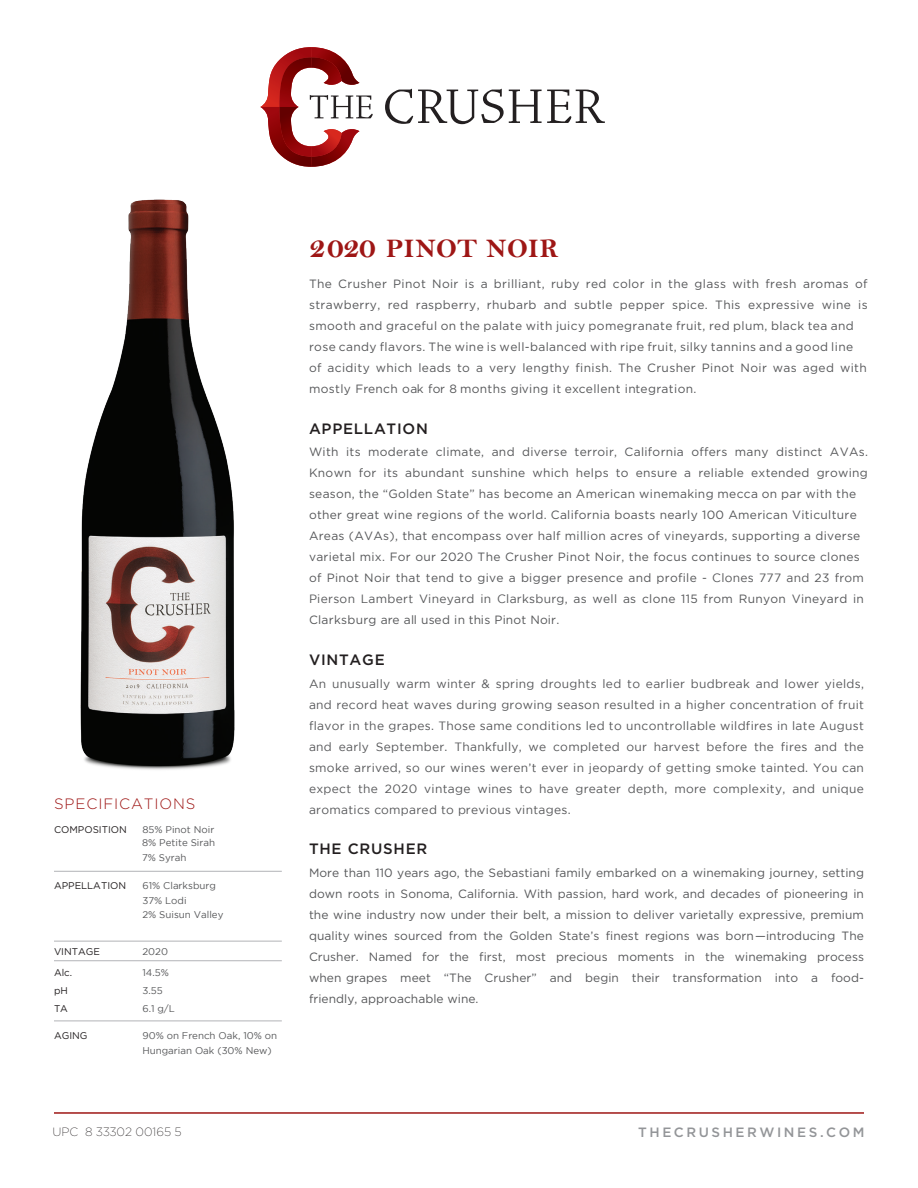
<style>
.page{position:relative;width:918px;height:1188px;background:#fff}
.page>*{position:absolute;margin:0;border:0;box-sizing:border-box;transform-origin:0 0}
.t1{font:27px "Bell MT Bold";letter-spacing:.005em;color:#9e1615}
.t2{font:500 15px "Gotham";letter-spacing:.05em;color:#231f20}
.t3{font:300 15px "Gotham";letter-spacing:.06em;color:#9e1615}
.t4{font:500 13.5px "Gotham";letter-spacing:.19em;color:#939598}
.t5{font:12px/21px "Gotham";letter-spacing:.025em;color:#57585a}
.t6{font:200 12px "Gotham";color:#231f20}
.t7{font:9.75px/15px "Gotham";color:#57585a}
.t8{font:9.75px "Gotham";color:#231f20}
.s1{font-size:31.5px}
</style>
<div class="page">
<img style="left:80px;top:199px;width:155px;height:571px">
<svg style="left:385px;top:89px;width:220px;height:35px"></svg>
<svg style="left:260px;top:47px;width:113px;height:120px"></svg>
<hr style="left:54px;top:1112px;width:810px;height:2px;background:#9e1615">
<hr style="left:54px;top:960px;width:228px;height:1px;background:#b2b3b7">
<hr style="left:54px;top:1021px;width:228px;height:1px;background:#b2b3b7">
<hr style="left:54px;top:871px;width:228px;height:1px;background:#b2b3b7">
<hr style="left:54px;top:941px;width:228px;height:1px;background:#b2b3b7">
<p class="t3" style="left:54px;top:794px;width:143px">SPECIFICATIONS</p>
<p class="t8" style="left:54px;top:824px;width:74px">COMPOSITION</p>
<p class="t7" style="left:142px;top:823px;width:75px;line-height:12.8px">85% Pinot Noir<br>8% Petite Sirah</p>
<p class="t7" style="left:142px;top:850px;width:46px">7% Syrah</p>
<p class="t8" style="left:54px;top:880px;width:74px">APPELLATION</p>
<p class="t7" style="left:142px;top:878px;width:75px">61% Clarksburg<br>37% Lodi</p>
<p class="t7" style="left:142px;top:906px;width:83px">2% Suisun Valley</p>
<p class="t8" style="left:54px;top:946px;width:48px">VINTAGE</p>
<p class="t7" style="left:142px;top:944px;width:27px">2020</p>
<p class="t8" style="left:54px;top:967px;width:20px">Alc.</p>
<p class="t7" style="left:142px;top:965px;width:28px">14.5%</p>
<p class="t8" style="left:54px;top:985px;width:15px">pH</p>
<p class="t7" style="left:142px;top:983px;width:22px">3.55</p>
<p class="t8" style="left:54px;top:1003px;width:16px">TA</p>
<p class="t7" style="left:142px;top:1001px;width:34px">6.1 g/L</p>
<p class="t8" style="left:54px;top:1030px;width:35px">AGING</p>
<p class="t7" style="left:142px;top:1028px;width:136px">90% on French Oak, 10% on<br>Hungarian Oak (30% New)</p>
<p class="t6" style="left:52px;top:1125px;width:131px">UPC 8 33302 00165 5</p>
<h1 class="t1" style="left:309px;top:232px;width:251px"><span class="s1">2020</span> PINOT NOIR</h1>
<p class="t5" style="left:309px;top:273px;width:560px">The Crusher Pinot Noir is a brilliant, ruby red color in the glass with fresh aromas of strawberry, red raspberry, rhubarb and subtle pepper spice. This expressive wine is smooth and graceful on the palate with juicy pomegranate fruit, red plum, black tea and rose candy flavors. The wine is well-balanced with ripe fruit, silky tannins and a good line of acidity which leads to a very lengthy finish. The Crusher Pinot Noir was aged with mostly French oak for 8 months giving it excellent integration.</p>
<p class="t2" style="left:309px;top:418px;width:120px">APPELLATION</p>
<p class="t5" style="left:309px;top:441px;width:561px">With its moderate climate, and diverse terroir, California offers many distinct AVAs.<br>Known for its abundant sunshine which helps to ensure a reliable extended growing season, the “Golden State” has become an American winemaking mecca on par with the other great wine regions of the world. California boasts nearly 100 American Viticulture Areas (AVAs), that encompass over half million acres of vineyards, supporting a diverse varietal mix. For our 2020 The Crusher Pinot Noir, the focus continues to source clones of Pinot Noir that tend to give a bigger presence and profile - Clones 777 and 23 from Pierson Lambert Vineyard in Clarksburg, as well as clone 115 from Runyon Vineyard in Clarksburg are all used in this Pinot Noir.</p>
<p class="t2" style="left:309px;top:650px;width:77px">VINTAGE</p>
<p class="t5" style="left:309px;top:673px;width:557px;text-align:justify">An unusually warm winter &amp; spring droughts led to earlier budbreak and lower yields, and record heat waves during growing season resulted in a higher concentration of fruit flavor in the grapes. Those same conditions led to uncontrollable wildfires in late August and early September. Thankfully, we completed our harvest before the fires and the smoke arrived, so our wines weren’t ever in jeopardy of getting smoke tainted. You can expect the 2020 vintage wines to have greater depth, more complexity, and unique aromatics compared to previous vintages.</p>
<p class="t2" style="left:309px;top:839px;width:120px">THE CRUSHER</p>
<p class="t5" style="left:309px;top:862px;width:557px;text-align:justify">More than 110 years ago, the Sebastiani family embarked on a winemaking journey, setting down roots in Sonoma, California. With passion, hard work, and decades of pioneering in the wine industry now under their belt, a mission to deliver varietally expressive, premium quality wines sourced from the Golden State’s finest regions was born—introducing The Crusher. Named for the first, most precious moments in the winemaking process when grapes meet “The Crusher” and begin their transformation into a food&shy;friendly, approachable wine.</p>
<p class="t4" style="left:638px;top:1123px;width:228px">THECRUSHERWINES.COM</p>
</div>
